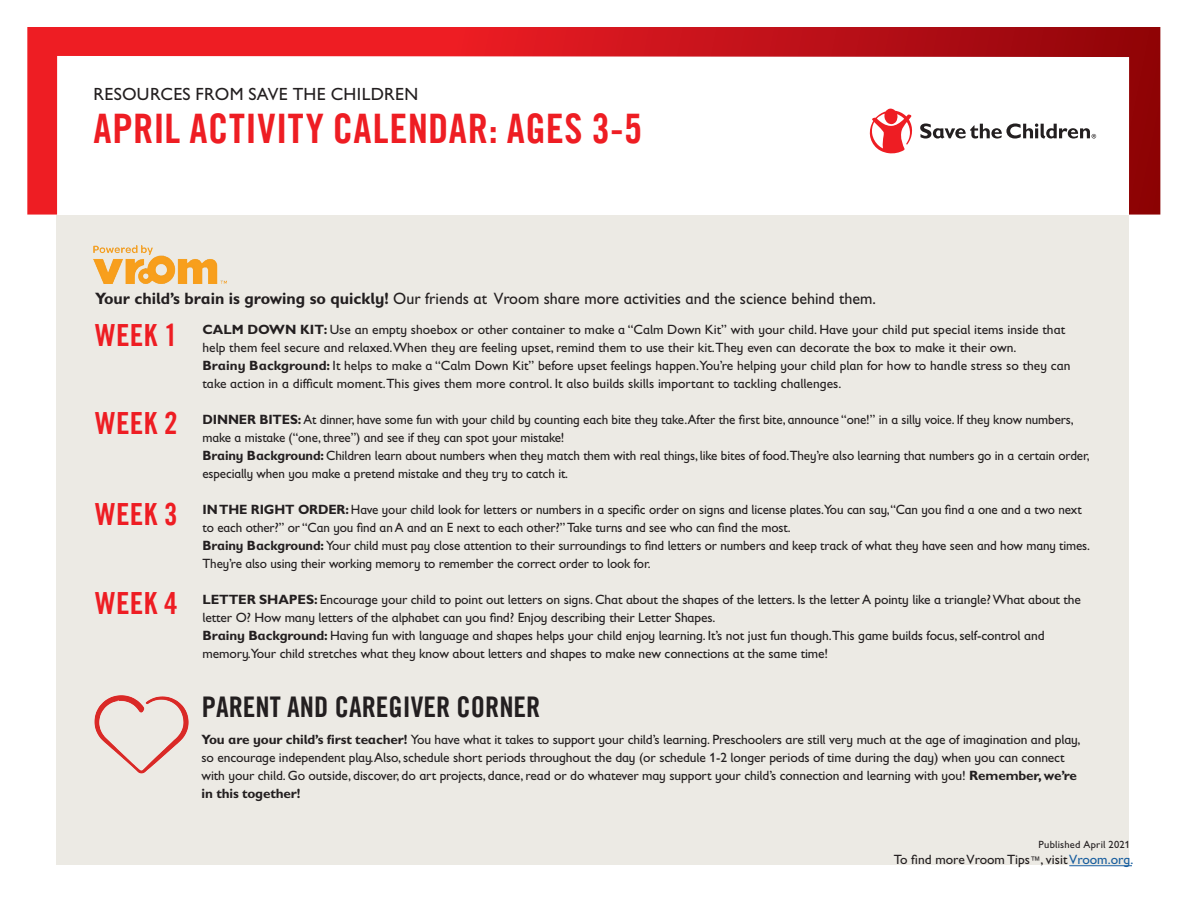
<style>
.page{position:relative;width:1188px;height:918px;background:#fff}
.page>*{position:absolute;margin:0;border:0;box-sizing:border-box;transform-origin:0 0}
.t1{font:40.8px "Trade Gothic LT Com Bd Cn 20";letter-spacing:.015em;color:#ee1d23}
.t2{font:30.6px "Trade Gothic LT Com Bd Cn 20";letter-spacing:.015em;color:#ee1d23}
.t3{font:28.5px "Trade Gothic LT Com Bd Cn 20";color:#231f20}
.t4{font:17.7px "Gill Sans Infant Std";letter-spacing:.02em;color:#231f20}
.t5{font:16.5px "Gill Sans Infant Std";color:#231f20}
.t6{font:13.5px/18px "Gill Sans Infant Std";letter-spacing:-.01em;color:#231f20}
.t7{font:10.5px "Gill Sans Infant Std";letter-spacing:.02em;color:#231f20}
.s1{font-weight:700}
.s2{font-size:10.5px}
.s3{color:#175d9e}
</style>
<div class="page">
<svg style="left:27px;top:27px;width:1133px;height:188px"></svg>
<svg style="left:869px;top:108px;width:45px;height:46px"></svg>
<svg style="left:920px;top:123px;width:176px;height:16px"></svg>
<div style="left:57px;top:215px;width:1072px;height:649px;background:#eceae4"></div>
<img style="left:94px;top:695px;width:95px;height:79px">
<img style="left:93px;top:246px;width:134px;height:38px">
<hr style="left:1069px;top:865px;width:63px;height:1px;background:#175d9e">
<h3 class="t4" style="left:93px;top:84px;width:327px">RESOURCES FROM SAVE THE CHILDREN</h3>
<h1 class="t1" style="left:93px;top:104px;width:550px">APRIL ACTIVITY CALENDAR: AGES 3-5</h1>
<p class="t5" style="left:95px;top:289px;width:782px"><span class="s1">Your child’s brain is growing so quickly!</span> Our friends at Vroom share more activities and the science behind them.</p>
<h2 class="t2" style="left:95px;top:316px;width:84px">WEEK 1</h2>
<h2 class="t2" style="left:95px;top:404px;width:84px">WEEK 2</h2>
<h2 class="t2" style="left:95px;top:495px;width:84px">WEEK 3</h2>
<h2 class="t2" style="left:95px;top:584px;width:84px">WEEK 4</h2>
<p class="t6" style="left:202px;top:320px;width:870px"><span class="s1">CALM DOWN KIT:</span> Use an empty shoebox or other container to make a “Calm Down Kit” with your child. Have your child put special items inside that help them feel secure and relaxed.When they are feeling upset, remind them to use their kit.They even can decorate the box to make it their own.<br><span class="s1">Brainy Background:</span> It helps to make a “Calm Down Kit” before upset feelings happen.You’re helping your child plan for how to handle stress so they can take action in a difficult moment.This gives them more control. It also builds skills important to tackling challenges.</p>
<p class="t6" style="left:202px;top:410px;width:889px"><span class="s1">DINNER BITES:</span> At dinner, have some fun with your child by counting each bite they take.After the first bite, announce “one!” in a silly voice. If they know numbers, make a mistake (“one, three”) and see if they can spot your mistake!<br><span class="s1">Brainy Background:</span> Children learn about numbers when they match them with real things, like bites of food.They’re also learning that numbers go in a certain order, especially when you make a pretend mistake and they try to catch it.</p>
<p class="t6" style="left:202px;top:500px;width:889px"><span class="s1">IN THE RIGHT ORDER:</span> Have your child look for letters or numbers in a specific order on signs and license plates.You can say,“Can you find a one and a two next to each other?” or “Can you find an A and an E next to each other?” Take turns and see who can find the most.<br><span class="s1">Brainy Background:</span> Your child must pay close attention to their surroundings to find letters or numbers and keep track of what they have seen and how many times.<br>They’re also using their working memory to remember the correct order to look for.</p>
<p class="t6" style="left:202px;top:590px;width:880px"><span class="s1">LETTER SHAPES:</span> Encourage your child to point out letters on signs. Chat about the shapes of the letters. Is the letter A pointy like a triangle? What about the letter O? How many letters of the alphabet can you find? Enjoy describing their Letter Shapes.<br><span class="s1">Brainy Background:</span> Having fun with language and shapes helps your child enjoy learning. It’s not just fun though.This game builds focus, self-control and memory.Your child stretches what they know about letters and shapes to make new connections at the same time!</p>
<h3 class="t3" style="left:202px;top:690px;width:340px">PARENT AND CAREGIVER CORNER</h3>
<p class="t6" style="left:202px;top:731px;width:880px"><span class="s1">You are your child’s first teacher!</span> You have what it takes to support your child’s learning. Preschoolers are still very much at the age of imagination and play, so encourage independent play.Also, schedule short periods throughout the day (or schedule 1-2 longer periods of time during the day) when you can connect with your child. Go outside, discover, do art projects, dance, read or do whatever may support your child’s connection and learning with you! <span class="s1">Remember, we’re in this together!</span></p>
<p class="t7" style="left:1039px;top:839px;width:93px">Published April 2021</p>
<p class="t6" style="left:894px;top:851px;width:241px">To find more Vroom Tips<span class="s2">™</span>, visit <span class="s3">Vroom.org.</span></p>
</div>
